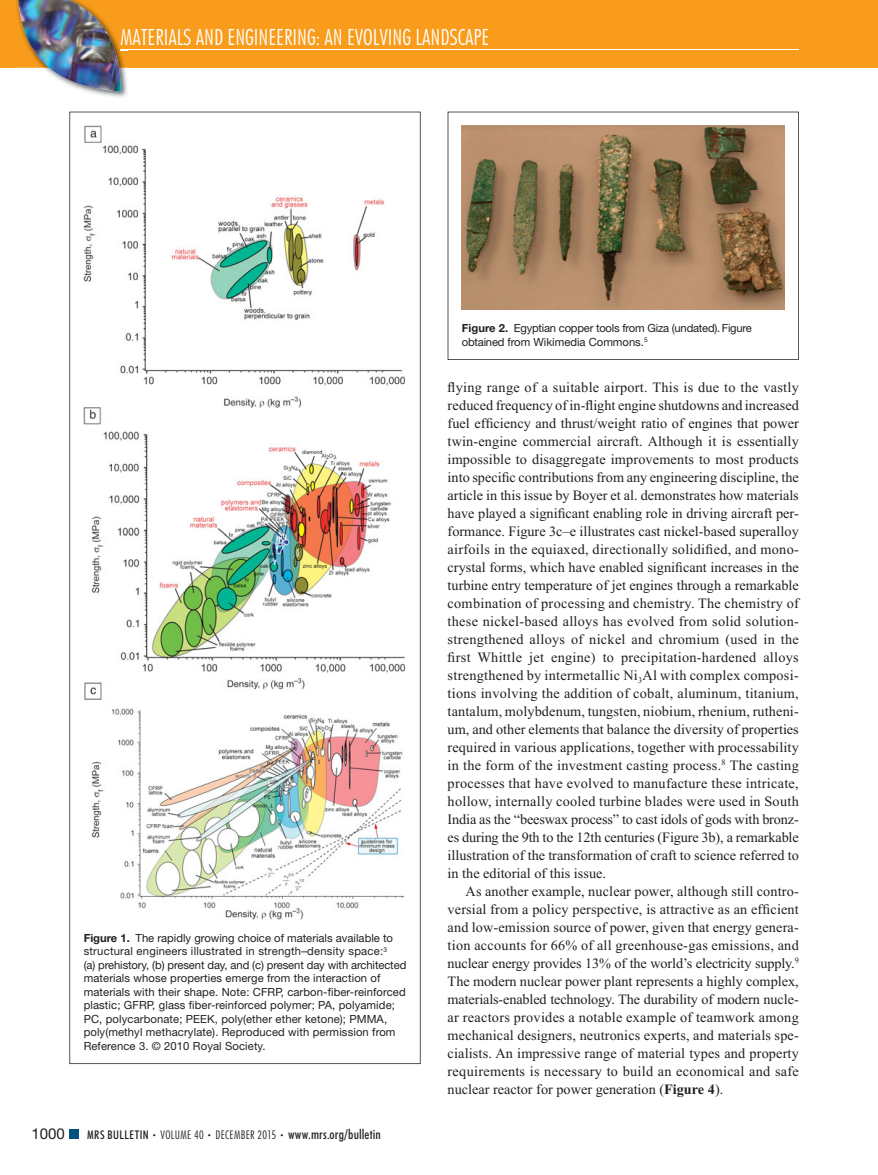
<style>
.page{position:relative;width:878px;height:1175px;background:#fff}
.page>*{position:absolute;margin:0;border:0;box-sizing:border-box;transform-origin:0 0}
.t1{font:300 condensed 22.5px "Futura BT";color:#fff}
.t2{font:15px "Helvetica Neue LT Std";color:#231f20}
.t3{font:14.25px/18px "Times New Roman";color:#231f20;text-align:justify}
.t4{font:300 condensed 12px "Futura BT";letter-spacing:.025em;color:#231f20}
.t5{font:11.25px/13.5px "Helvetica Neue LT Std";letter-spacing:.01em;color:#231f20}
.t6{font:11.25px/13.5px "Helvetica Neue LT Std";letter-spacing:-.02em;color:#231f20}
.s1{font-weight:700}
.s2{font-weight:500}
.s3{font-size:7.5px}
.s4{font-weight:500;font-size:13.5px}
</style>
<div class="page">
<div style="left:0;top:0;width:878px;height:68px;background:#f99c1c"></div>
<hr style="left:121px;top:50px;width:678px;height:1px;background:#fff">
<div style="left:69px;top:1130px;width:9px;height:8px;background:#005080"></div>
<img style="left:90px;top:92px;width:37px;height:5px">
<svg style="left:121px;top:49px;width:7px;height:43px"></svg>
<img style="left:18px;top:0;width:103px;height:92px">
<svg style="left:447px;top:112px;width:351px;height:248px"></svg>
<svg style="left:69px;top:112px;width:351px;height:952px"></svg>
<h1 class="t1" style="left:121px;top:29px;width:370px">MATERIALS AND ENGINEERING: AN EVOLVING LANDSCAPE</h1>
<p class="t5" style="left:84px;top:932px;width:324px"><span class="s1">Figure 1.</span> The rapidly growing choice of materials available to structural engineers illustrated in strength–density space: <sup>3<br></sup>(a) prehistory, (b) present day, and (c) present day with architected materials whose properties emerge from the interaction of materials with their shape. Note: CFRP, carbon-fiber-reinforced plastic; GFRP, glass fiber-reinforced polymer; PA, polyamide; PC, polycarbonate; PEEK, poly(ether ether ketone); PMMA, poly(methyl methacrylate). Reproduced with permission from Reference 3. © 2010 Royal Society.</p>
<p class="t2" style="left:32px;top:1128px;width:35px">1000</p>
<p class="t4" style="left:87px;top:1130px;width:295px"><span class="s2">MRS BULLETIN</span> <span class="s3">•</span> VOLUME 40 <span class="s3">•</span> DECEMBER 2015 <span class="s3">•</span> <span class="s4">www.mrs.org/bulletin</span></p>
<p class="t6" style="left:462px;top:322px;width:291px"><span class="s1">Figure 2.</span> Egyptian copper tools from Giza (undated).Figure obtained from Wikimedia Commons. <sup>5</sup></p>
<p class="t3" style="left:447px;top:379px;width:353px">flying range of a suitable airport. This is due to the vastly reduced frequency of in-flight engine shutdowns and increased fuel efficiency and thrust/weight ratio of engines that power twin-engine commercial aircraft. Although it is essentially impossible to disaggregate improvements to most products into specific contributions from any engineering discipline, the article in this issue by Boyer et al. demonstrates how materials have played a significant enabling role in driving aircraft per&shy;formance. Figure 3c–e illustrates cast nickel-based superalloy airfoils in the equiaxed, directionally solidified, and mono&shy;crystal forms, which have enabled significant increases in the turbine entry temperature of jet engines through a remarkable combination of processing and chemistry. The chemistry of these nickel-based alloys has evolved from solid solution&shy;strengthened alloys of nickel and chromium (used in the first Whittle jet engine) to precipitation-hardened alloys strengthened by intermetallic Ni <sub>3</sub> Al with complex composi&shy;tions involving the addition of cobalt, aluminum, titanium, tantalum, molybdenum, tungsten, niobium, rhenium, rutheni&shy;um, and other elements that balance the diversity of properties required in various applications, together with processability in the form of the investment casting process. <sup>8</sup> The casting processes that have evolved to manufacture these intricate, hollow, internally cooled turbine blades were used in South India as the “beeswax process” to cast idols of gods with bronz&shy;es during the 9th to the 12th centuries ( Figure 3b ), a remarkable illustration of the transformation of craft to science referred to in the editorial of this issue.</p>
<p class="t3" style="left:447px;top:883px;width:353px;text-indent:18px">As another example, nuclear power, although still contro&shy;versial from a policy perspective, is attractive as an efficient and low-emission source of power, given that energy genera&shy;tion accounts for 66% of all greenhouse-gas emissions, and nuclear energy provides 13% of the world’s electricity supply. <sup>9<br></sup>The modern nuclear power plant represents a highly complex, materials-enabled technology. The durability of modern nucle&shy;ar reactors provides a notable example of teamwork among mechanical designers, neutronics experts, and materials spe&shy;cialists. An impressive range of material types and property requirements is necessary to build an economical and safe nuclear reactor for power generation ( <span class="s1">Figure 4</span> ).</p>
</div>
